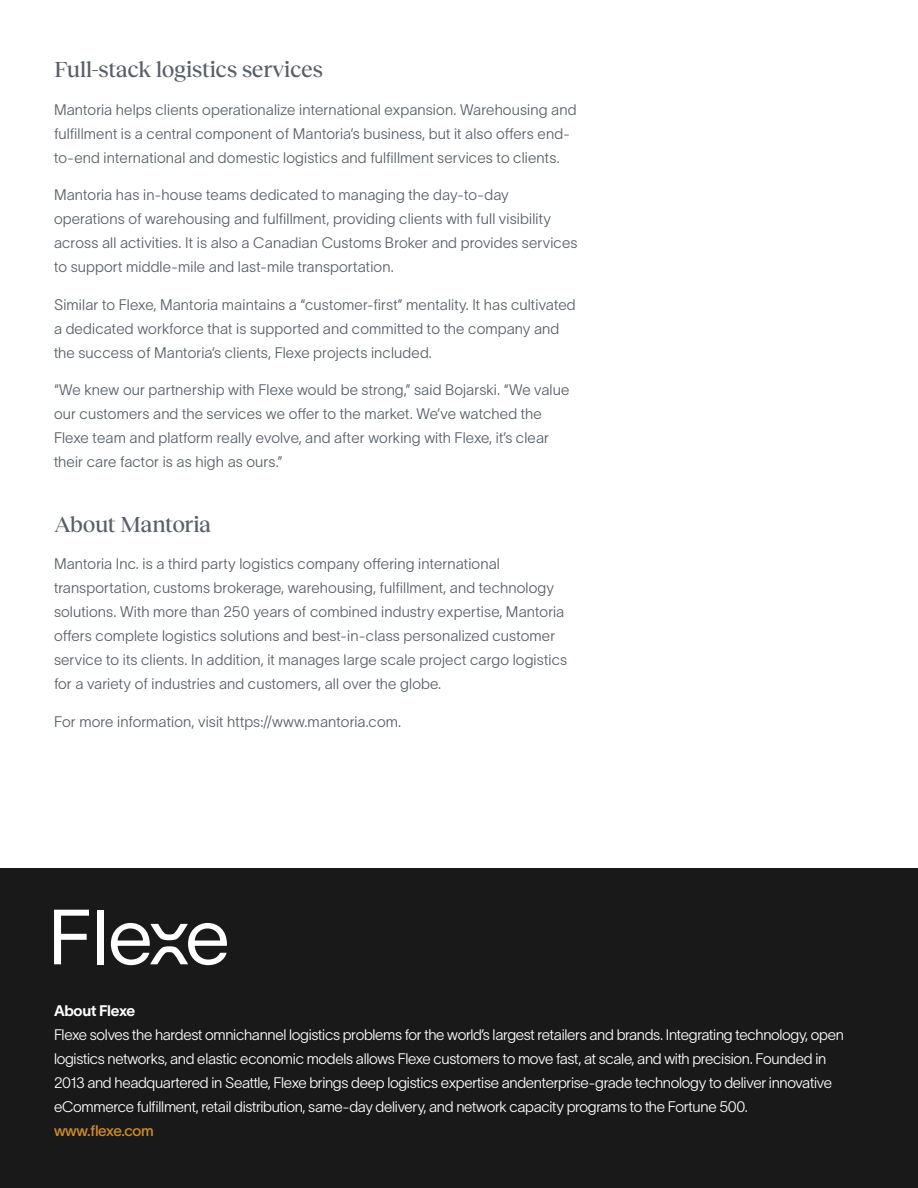
<style>
.page{position:relative;width:918px;height:1188px;background:#fff}
.page>*{position:absolute;margin:0;border:0;box-sizing:border-box;transform-origin:0 0}
.t1{font:500 22.5px "Reckless Neue";letter-spacing:-.02em;color:#595f69}
.t2{font:15px/24px "TWK Lausanne 200";letter-spacing:.01em;color:#595f69}
.t3{font:15px/24px "TWK Lausanne 200";letter-spacing:-.02em;color:#fff}
.t4{font:15px "TWK Lausanne 450";letter-spacing:-.02em;color:#cf8c29}
.t5{font:15px "TWK Lausanne 700";letter-spacing:-.02em;color:#fff}
</style>
<div class="page">
<div style="left:0;top:868px;width:918px;height:320px;background:#191919"></div>
<svg style="left:54px;top:910px;width:35px;height:54px"></svg>
<div style="left:97px;top:910px;width:6px;height:54px;background:#fff"></div>
<svg style="left:111px;top:923px;width:116px;height:42px"></svg>
<p class="t1" style="left:54px;top:54px;width:271px">Full-stack logistics services</p>
<p class="t2" style="left:54px;top:97px;width:524px">Mantoria helps clients operationalize international expansion. Warehousing and fulfillment is a central component of Mantoria’s business, but it also offers end&shy;to-end international and domestic logistics and fulfillment services to clients.</p>
<p class="t2" style="left:54px;top:182px;width:525px">Mantoria has in-house teams dedicated to managing the day-to-day operations of warehousing and fulfillment, providing clients with full visibility across all activities. It is also a Canadian Customs Broker and provides services to support middle-mile and last-mile transportation.</p>
<p class="t2" style="left:54px;top:292px;width:523px">Similar to Flexe, Mantoria maintains a “customer-first” mentality. It has cultivated a dedicated workforce that is supported and committed to the company and the success of Mantoria’s clients, Flexe projects included.</p>
<p class="t2" style="left:54px;top:377px;width:517px">“We knew our partnership with Flexe would be strong,” said Bojarski. “We value our customers and the services we offer to the market. We’ve watched the Flexe team and platform really evolve, and after working with Flexe, it’s clear their care factor is as high as ours.”</p>
<p class="t1" style="left:54px;top:508px;width:159px">About Mantoria</p>
<p class="t2" style="left:54px;top:551px;width:515px">Mantoria Inc. is a third party logistics company offering international transportation, customs brokerage, warehousing, fulfillment, and technology solutions. With more than 250 years of combined industry expertise, Mantoria offers complete logistics solutions and best-in-class personalized customer service to its clients. In addition, it manages large scale project cargo logistics for a variety of industries and customers, all over the globe.</p>
<p class="t2" style="left:54px;top:709px;width:349px">For more information, visit https://www.mantoria.com.</p>
<p class="t5" style="left:54px;top:1000px;width:83px">About Flexe</p>
<p class="t3" style="left:54px;top:1021px;width:792px">Flexe solves the hardest omnichannel logistics problems for the world’s largest retailers and brands. Integrating technology, open logistics networks, and elastic economic models allows Flexe customers to move fast, at scale, and with precision. Founded in 2013 and headquartered in Seattle, Flexe brings deep logistics expertise andenterprise-grade technology to deliver innovative eCommerce fulfillment, retail distribution, same-day delivery, and network capacity programs to the Fortune 500.</p>
<p class="t4" style="left:54px;top:1120px;width:101px">www.flexe.com</p>
</div>
